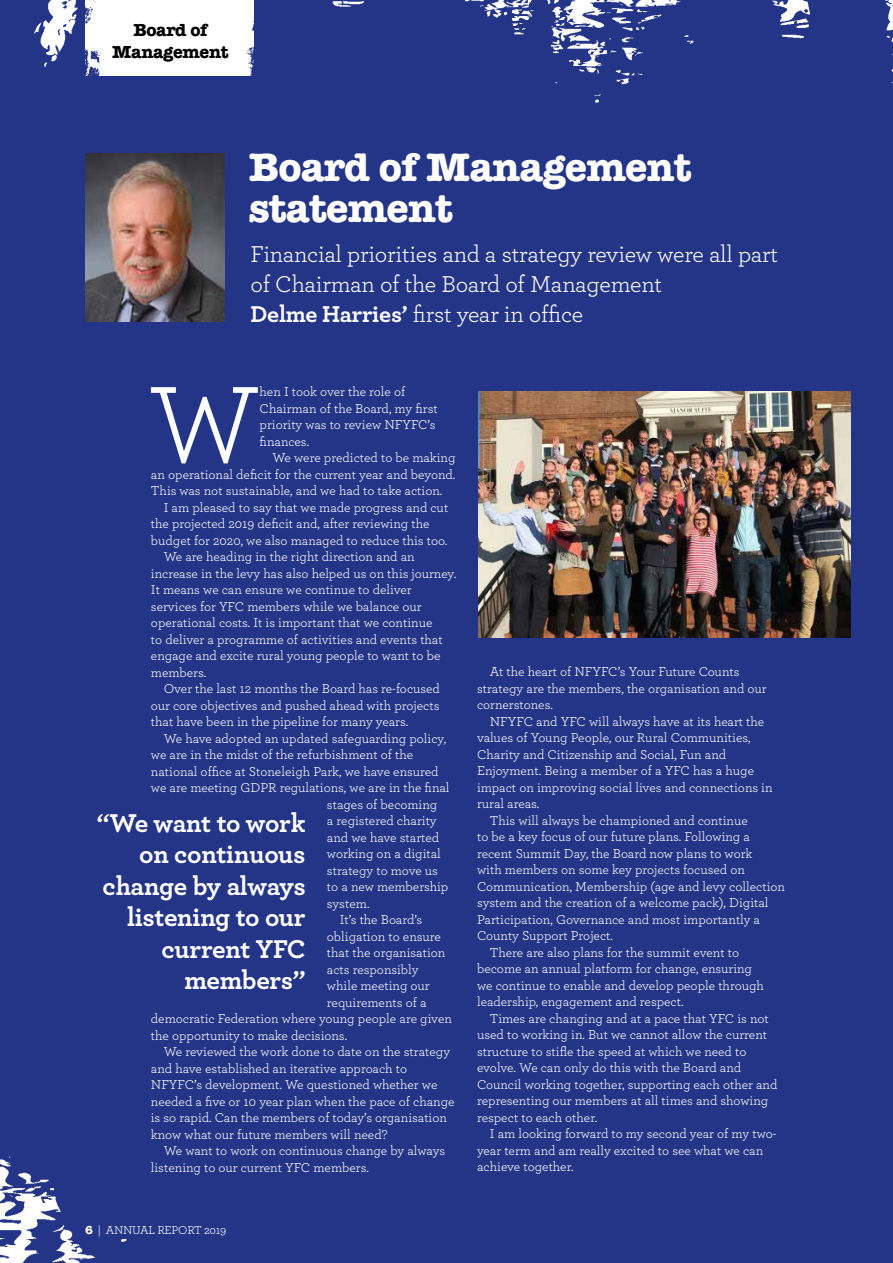
<style>
.page{position:relative;width:893px;height:1263px;background:#243588}
.page>*{position:absolute;margin:0;border:0;box-sizing:border-box;transform-origin:0 0}
.t1{font:113.85px "Archer";color:#fff}
.t2{font:700 41.1px/41.1px "American Typewriter";letter-spacing:-.02em;color:#fff}
.t3{font:700 27px/31.5px "Archer";letter-spacing:-.01em;color:#fff;text-align:right}
.t4{font:24px/30px "Archer";letter-spacing:-.01em;color:#fff}
.t5{font:700 18px/22.5px "American Typewriter";letter-spacing:-.02em;color:#000;text-align:center}
.t6{font:13.5px/16.5px "Archer";color:#fff}
.t7{font:12px "Archer";letter-spacing:-.02em;color:#fff}
.s1{font-weight:700}
.s2{font-family:"American Typewriter";font-weight:700}
</style>
<div class="page">
<img style="left:85px;top:154px;width:140px;height:167px">
<img style="left:85px;top:0;width:168px;height:75px">
<img style="left:478px;top:391px;width:372px;height:247px">
<h3 class="t5" style="left:112px;top:18px;width:118px">Board of<br>Management</h3>
<h2 class="t2" style="left:249px;top:145px;width:444px">Board of Management statement</h2>
<h3 class="t4" style="left:250px;top:238px;width:529px">Financial priorities and a strategy review were all part of Chairman of the Board of Management<br><span class="s1">Delme Harries’</span> first year in office</h3>
<h1 class="t1" style="left:149px;top:353px;width:112px">W</h1>
<p class="t6" style="left:260px;top:383px;width:180px">hen I took over the role of<br>Chairman of the Board, my first priority was to review NFYFC’s finances.</p>
<p class="t6" style="left:272px;top:449px;width:185px">We were predicted to be making</p>
<p class="t6" style="left:151px;top:465px;width:306px">an operational deficit for the current year and beyond.</p>
<p class="t6" style="left:151px;top:482px;width:293px">This was not sustainable, and we had to take action.</p>
<p class="t6" style="left:164px;top:498px;width:286px">I am pleased to say that we made progress and cut</p>
<p class="t6" style="left:151px;top:515px;width:280px">the projected 2019 deficit and, after reviewing the</p>
<p class="t6" style="left:151px;top:531px;width:298px">budget for 2020, we also managed to reduce this too.</p>
<p class="t6" style="left:164px;top:548px;width:253px">We are heading in the right direction and an</p>
<p class="t6" style="left:151px;top:564px;width:307px">increase in the levy has also helped us on this journey.</p>
<p class="t6" style="left:151px;top:581px;width:262px">It means we can ensure we continue to deliver</p>
<p class="t6" style="left:151px;top:597px;width:272px">services for YFC members while we balance our</p>
<p class="t6" style="left:151px;top:614px;width:283px">operational costs. It is important that we continue</p>
<p class="t6" style="left:151px;top:630px;width:293px">to deliver a programme of activities and events that</p>
<p class="t6" style="left:151px;top:647px;width:291px">engage and excite rural young people to want to be</p>
<p class="t6" style="left:151px;top:663px;width:57px">members.</p>
<p class="t6" style="left:164px;top:680px;width:278px">Over the last 12 months the Board has re-focused</p>
<p class="t6" style="left:151px;top:696px;width:290px">our core objectives and pushed ahead with projects</p>
<p class="t6" style="left:151px;top:713px;width:259px">that have been in the pipeline for many years.</p>
<p class="t6" style="left:164px;top:729px;width:284px">We have adopted an updated safeguarding policy,</p>
<p class="t6" style="left:151px;top:746px;width:264px">we are in the midst of the refurbishment of the</p>
<p class="t6" style="left:151px;top:762px;width:289px">national office at Stoneleigh Park, we have ensured</p>
<p class="t6" style="left:151px;top:779px;width:300px">we are meeting GDPR regulations, we are in the final</p>
<p class="t6" style="left:327px;top:795px;width:112px">stages of becoming</p>
<p class="t6" style="left:327px;top:812px;width:111px">a registered charity</p>
<p class="t6" style="left:327px;top:828px;width:114px">and we have started</p>
<p class="t6" style="left:327px;top:845px;width:115px">working on a digital</p>
<p class="t6" style="left:327px;top:861px;width:113px">strategy to move us</p>
<p class="t6" style="left:327px;top:878px;width:123px">to a new membership</p>
<p class="t6" style="left:327px;top:894px;width:44px">system.</p>
<p class="t6" style="left:340px;top:911px;width:84px">It’s the Board’s</p>
<p class="t6" style="left:327px;top:927px;width:115px">obligation to ensure</p>
<p class="t6" style="left:327px;top:944px;width:120px">that the organisation</p>
<p class="t6" style="left:327px;top:960px;width:93px">acts responsibly</p>
<p class="t6" style="left:327px;top:977px;width:104px">while meeting our</p>
<p class="t6" style="left:327px;top:993px;width:101px">requirements of a</p>
<p class="t6" style="left:151px;top:1010px;width:303px">democratic Federation where young people are given</p>
<p class="t6" style="left:151px;top:1026px;width:198px">the opportunity to make decisions.</p>
<p class="t6" style="left:164px;top:1043px;width:288px">We reviewed the work done to date on the strategy</p>
<p class="t6" style="left:151px;top:1059px;width:258px">and have established an iterative approach to</p>
<p class="t6" style="left:151px;top:1076px;width:288px">NFYFC’s development. We questioned whether we</p>
<p class="t6" style="left:151px;top:1092px;width:305px">needed a five or 10 year plan when the pace of change</p>
<p class="t6" style="left:151px;top:1109px;width:298px">is so rapid. Can the members of today’s organisation</p>
<p class="t6" style="left:151px;top:1125px;width:238px">know what our future members will need?</p>
<p class="t6" style="left:164px;top:1142px;width:283px">We want to work on continuous change by always</p>
<p class="t6" style="left:151px;top:1158px;width:219px">listening to our current YFC members.</p>
<h3 class="t3" style="left:97px;top:806px;width:210px">“We want to work on continuous change by always listening to our current YFC members”</h3>
<p class="t7" style="left:85px;top:1223px;width:143px"><span class="s2">6</span> | ANNUAL REPORT 2019</p>
<p class="t6" style="left:477px;top:663px;width:291px;text-indent:13px">At the heart of NFYFC’s Your Future Counts strategy are the members, the organisation and our cornerstones.</p>
<p class="t6" style="left:490px;top:713px;width:276px">NFYFC and YFC will always have at its heart the</p>
<p class="t6" style="left:477px;top:729px;width:275px">values of Young People, our Rural Communities,</p>
<p class="t6" style="left:477px;top:746px;width:251px">Charity and Citizenship and Social, Fun and</p>
<p class="t6" style="left:477px;top:762px;width:279px">Enjoyment. Being a member of a YFC has a huge</p>
<p class="t6" style="left:477px;top:779px;width:297px">impact on improving social lives and connections in</p>
<p class="t6" style="left:477px;top:795px;width:64px">rural areas.</p>
<p class="t6" style="left:490px;top:812px;width:260px">This will always be championed and continue</p>
<p class="t6" style="left:477px;top:828px;width:274px">to be a key focus of our future plans. Following a</p>
<p class="t6" style="left:477px;top:845px;width:277px">recent Summit Day, the Board now plans to work</p>
<p class="t6" style="left:477px;top:861px;width:269px">with members on some key projects focused on</p>
<p class="t6" style="left:477px;top:878px;width:309px">Communication, Membership (age and levy collection</p>
<p class="t6" style="left:477px;top:894px;width:293px">system and the creation of a welcome pack), Digital</p>
<p class="t6" style="left:477px;top:911px;width:285px">Participation, Governance and most importantly a</p>
<p class="t6" style="left:477px;top:927px;width:137px">County Support Project.</p>
<p class="t6" style="left:490px;top:944px;width:251px">There are also plans for the summit event to</p>
<p class="t6" style="left:477px;top:960px;width:277px">become an annual platform for change, ensuring</p>
<p class="t6" style="left:477px;top:977px;width:288px">we continue to enable and develop people through</p>
<p class="t6" style="left:477px;top:993px;width:208px">leadership, engagement and respect.</p>
<p class="t6" style="left:490px;top:1010px;width:280px">Times are changing and at a pace that YFC is not</p>
<p class="t6" style="left:477px;top:1026px;width:292px">used to working in. But we cannot allow the current</p>
<p class="t6" style="left:477px;top:1043px;width:271px">structure to stifle the speed at which we need to</p>
<p class="t6" style="left:477px;top:1059px;width:265px">evolve. We can only do this with the Board and</p>
<p class="t6" style="left:477px;top:1076px;width:302px">Council working together, supporting each other and</p>
<p class="t6" style="left:477px;top:1092px;width:293px">representing our members at all times and showing</p>
<p class="t6" style="left:477px;top:1109px;width:122px">respect to each other.</p>
<p class="t6" style="left:490px;top:1125px;width:288px">I am looking forward to my second year of my two-</p>
<p class="t6" style="left:477px;top:1142px;width:288px">year term and am really excited to see what we can</p>
<p class="t6" style="left:477px;top:1158px;width:98px">achieve together.</p>
</div>
